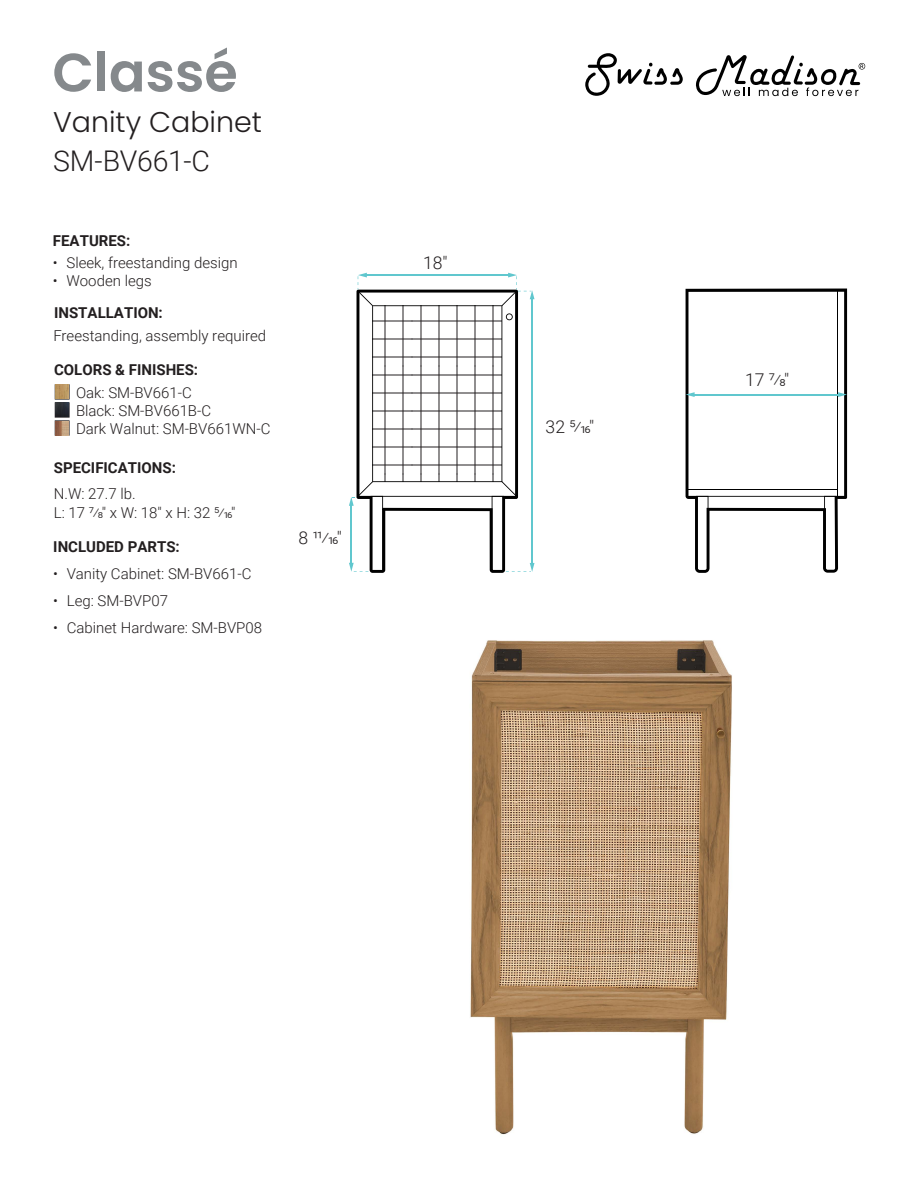
<style>
.page{position:relative;width:918px;height:1188px;background:#fff}
.page>*{position:absolute;margin:0;border:0;box-sizing:border-box;transform-origin:0 0}
.t1{font:600 54px "Poppins";color:#85898c}
.t2{font:300 28.5px "Poppins";color:#231f20}
.t3{font:300 28.5px "Roboto";letter-spacing:-.01em;color:#231f20}
.t4{font:300 17.55px "Roboto";letter-spacing:-.05em;color:#231f20}
.t5{font:300 15px/18px "Roboto";color:#231f20}
.t6{font:700 15px "Roboto";color:#231f20}
</style>
<div class="page">
<img style="left:470px;top:640px;width:262px;height:495px">
<svg style="left:585px;top:53px;width:98px;height:43px"></svg>
<svg style="left:696px;top:55px;width:169px;height:41px"></svg>
<img style="left:55px;top:385px;width:14px;height:14px">
<img style="left:55px;top:403px;width:14px;height:14px">
<img style="left:55px;top:421px;width:14px;height:14px">
<svg style="left:349px;top:273px;width:186px;height:299px"></svg>
<svg style="left:686px;top:291px;width:161px;height:281px"></svg>
<h1 class="t1" style="left:52px;top:41px;width:187px">Classé</h1>
<h2 class="t2" style="left:53px;top:105px;width:210px">Vanity Cabinet</h2>
<h2 class="t3" style="left:53px;top:141px;width:158px">SM-BV661-C</h2>
<p class="t6" style="left:53px;top:230px;width:79px">FEATURES:</p>
<p class="t5" style="left:53px;top:253px;width:186px">• Sleek, freestanding design</p>
<p class="t5" style="left:53px;top:271px;width:100px">• Wooden legs</p>
<p class="t6" style="left:54px;top:302px;width:110px">INSTALLATION:</p>
<p class="t5" style="left:53px;top:326px;width:214px">Freestanding, assembly required</p>
<p class="t6" style="left:54px;top:360px;width:146px">COLORS &amp; FINISHES:</p>
<p class="t5" style="left:76px;top:383px;width:196px">Oak: SM-BV661-C<br>Black: SM-BV661B-C<br>Dark Walnut: SM-BV661WN-C</p>
<p class="t6" style="left:54px;top:457px;width:124px">SPECIFICATIONS:</p>
<p class="t5" style="left:54px;top:483px;width:183px;line-height:19.5px">N.W: 27.7 lb.<br>L: 17 7⁄8" x W: 18" x H: 32 5⁄16"</p>
<p class="t6" style="left:53px;top:537px;width:128px">INCLUDED PARTS:</p>
<p class="t5" style="left:53px;top:565px;width:200px">• Vanity Cabinet: SM-BV661-C</p>
<p class="t5" style="left:53px;top:592px;width:116px">• Leg: SM-BVP07</p>
<p class="t5" style="left:53px;top:619px;width:210px">• Cabinet Hardware: SM-BVP08</p>
<p class="t4" style="left:298px;top:525px;width:45px">8 ¹¹⁄16"</p>
<p class="t4" style="left:423px;top:251px;width:26px">18"</p>
<p class="t4" style="left:546px;top:414px;width:50px">32 5⁄16"</p>
<p class="t4" style="left:745px;top:368px;width:46px">17 7⁄8"</p>
</div>
